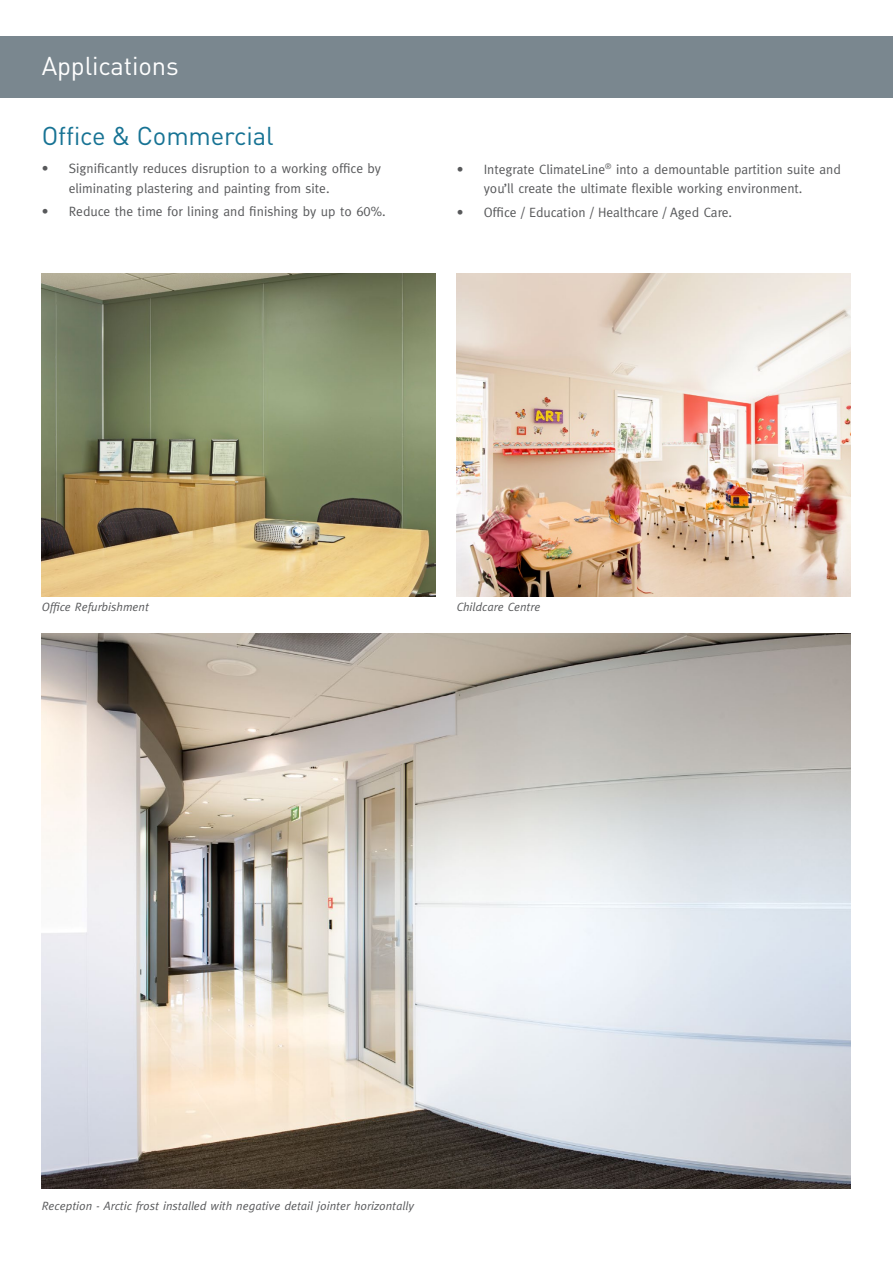
<style>
.page{position:relative;width:893px;height:1263px;background:#fff}
.page>*{position:absolute;margin:0;border:0;box-sizing:border-box;transform-origin:0 0}
.t1{font:25.5px "DIN";letter-spacing:-.005em;color:#177394}
.t2{font:25.5px "DIN";letter-spacing:-.005em;color:#fff}
.t3{font:13.5px/19.5px "Meta";color:#58595b}
.t4{font:italic 12px "Meta";color:#58595b}
.s1{font-family:"Meta Caps"}
</style>
<div class="page">
<div style="left:0;top:36px;width:893px;height:61px;background:#7a878f"></div>
<img style="left:42px;top:273px;width:393px;height:324px">
<img style="left:457px;top:273px;width:393px;height:324px">
<img style="left:42px;top:633px;width:808px;height:555px">
<h1 class="t2" style="left:42px;top:50px;width:139px">Applications</h1>
<h1 class="t1" style="left:42px;top:120px;width:233px">Office &amp; Commercial</h1>
<p class="t3" style="left:69px;top:159px;width:314px;text-indent:-27px">• Significantly reduces disruption to a working office by eliminating plastering and painting from site.</p>
<p class="t3" style="left:42px;top:202px;width:345px">• Reduce the time for lining and finishing by up to <span class="s1">60%</span>.</p>
<p class="t3" style="left:484px;top:159px;width:359px;text-indent:-27px">• Integrate ClimateLine<sup>®</sup> into a demountable partition suite and you’ll create the ultimate flexible working environment.</p>
<p class="t3" style="left:457px;top:202px;width:277px">• Office / Education / Healthcare / Aged Care.</p>
<p class="t4" style="left:42px;top:600px;width:109px">Office Refurbishment</p>
<p class="t4" style="left:457px;top:600px;width:85px">Childcare Centre</p>
<p class="t4" style="left:42px;top:1199px;width:374px">Reception - Arctic frost installed with negative detail jointer horizontally</p>
</div>
